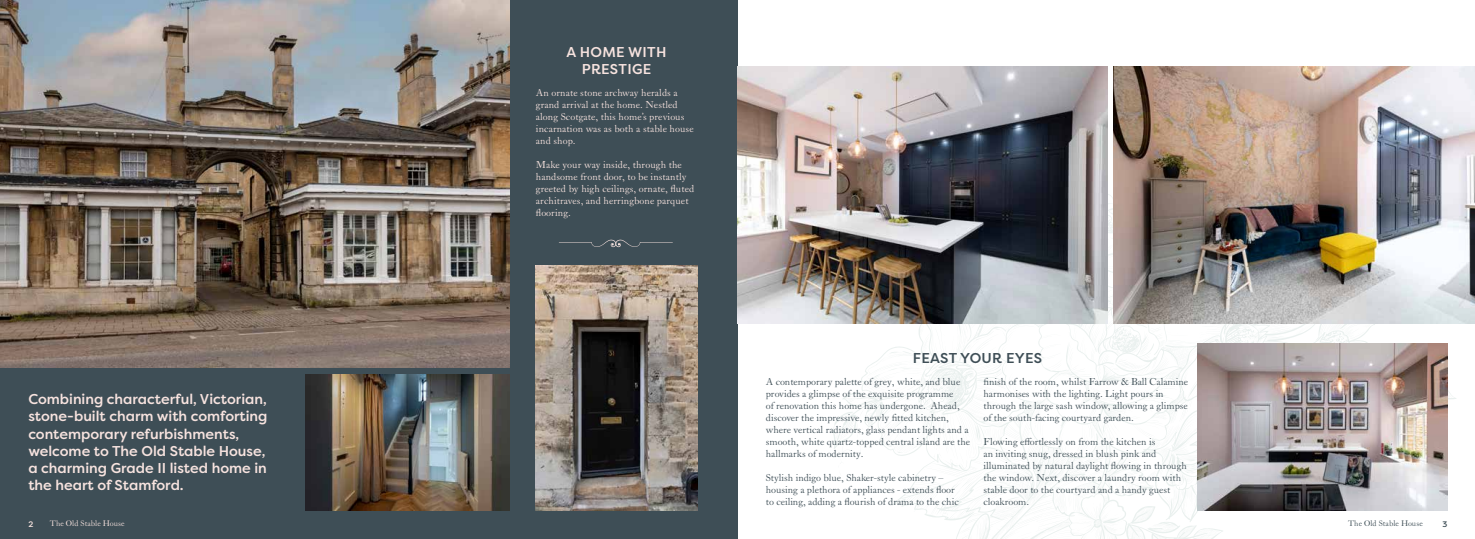
<style>
.page{position:relative;width:1475px;height:539px;background:#fff}
.page>*{position:absolute;margin:0;border:0;box-sizing:border-box;transform-origin:0 0}
.t1{font:500 14.2px/17.1px "Filson Pro";color:#f7e3df}
.t2{font:500 14.2px/17.1px "Filson Pro";letter-spacing:.02em;color:#f7e3df;text-align:center}
.t3{font:500 14.2px "Filson Pro";letter-spacing:.02em;color:#3e4e56}
.t4{font:10px/12px "LTC Caslon Pro";letter-spacing:-.01em;color:#3e4e56}
.t5{font:10px/12px "LTC Caslon Pro";color:#f7e3df}
.t6{font:8px "LTC Caslon Pro";color:#f7e3df}
.t7{font:8px "LTC Caslon Pro";color:#3e4e56}
.t8{font:500 8px "Filson Pro";color:#f7e3df}
.t9{font:500 8px "Filson Pro";color:#3e4e56}
</style>
<div class="page">
<svg style="left:1447px;top:348px;width:2px;height:62px"></svg>
<svg style="left:835px;top:167px;width:541px;height:372px"></svg>
<div style="left:0;top:0;width:737px;height:539px;background:#3e4e56"></div>
<img style="left:0;top:0;width:509px;height:367px">
<img style="left:305px;top:374px;width:204px;height:136px">
<img style="left:536px;top:265px;width:161px;height:245px">
<img style="left:737px;top:67px;width:370px;height:257px">
<img style="left:1113px;top:67px;width:361px;height:257px">
<img style="left:1196px;top:343px;width:251px;height:167px">
<svg style="left:559px;top:240px;width:113px;height:7px"></svg>
<h1 class="t2" style="left:566px;top:43px;width:101px">A HOME WITH<br>PRESTIGE</h1>
<h1 class="t1" style="left:28px;top:390px;width:241px">Combining characterful, Victorian, stone-built charm with comforting contemporary refurbishments, welcome to The Old Stable House, a charming Grade II listed home in the heart of Stamford.</h1>
<p class="t5" style="left:536px;top:87px;width:159px">An ornate stone archway heralds a grand arrival at the home. Nestled along Scotgate, this home’s previous incarnation was as both a stable house and shop.</p>
<p class="t5" style="left:536px;top:159px;width:160px">Make your way inside, through the handsome front door, to be instantly greeted by high ceilings, ornate, fluted architraves, and herringbone parquet flooring.</p>
<h1 class="t3" style="left:912px;top:348px;width:131px">FEAST YOUR EYES</h1>
<p class="t4" style="left:765px;top:375px;width:206px">A contemporary palette of grey, white, and blue provides a glimpse of the exquisite programme<br>of renovation this home has undergone. Ahead, discover the impressive, newly fitted kitchen, where vertical radiators, glass pendant lights and a smooth, white quartz-topped central island are the hallmarks of modernity.</p>
<p class="t4" style="left:765px;top:471px;width:194px">Stylish indigo blue, Shaker-style cabinetry – housing a plethora of appliances - extends floor to ceiling, adding a flourish of drama to the chic</p>
<p class="t4" style="left:983px;top:375px;width:206px">finish of the room, whilst Farrow &amp; Ball Calamine harmonises with the lighting. Light pours in through the large sash window, allowing a glimpse of the south-facing courtyard garden.</p>
<p class="t4" style="left:983px;top:435px;width:205px">Flowing effortlessly on from the kitchen is<br>an inviting snug, dressed in blush pink and illuminated by natural daylight flowing in through the window. Next, discover a laundry room with stable door to the courtyard and a handy guest cloakroom.</p>
<p class="t8" style="left:28px;top:518px;width:6px">2</p>
<p class="t6" style="left:50px;top:519px;width:76px">The Old Stable House</p>
<p class="t7" style="left:1347px;top:519px;width:76px">The Old Stable House</p>
<p class="t9" style="left:1442px;top:518px;width:6px">3</p>
</div>
